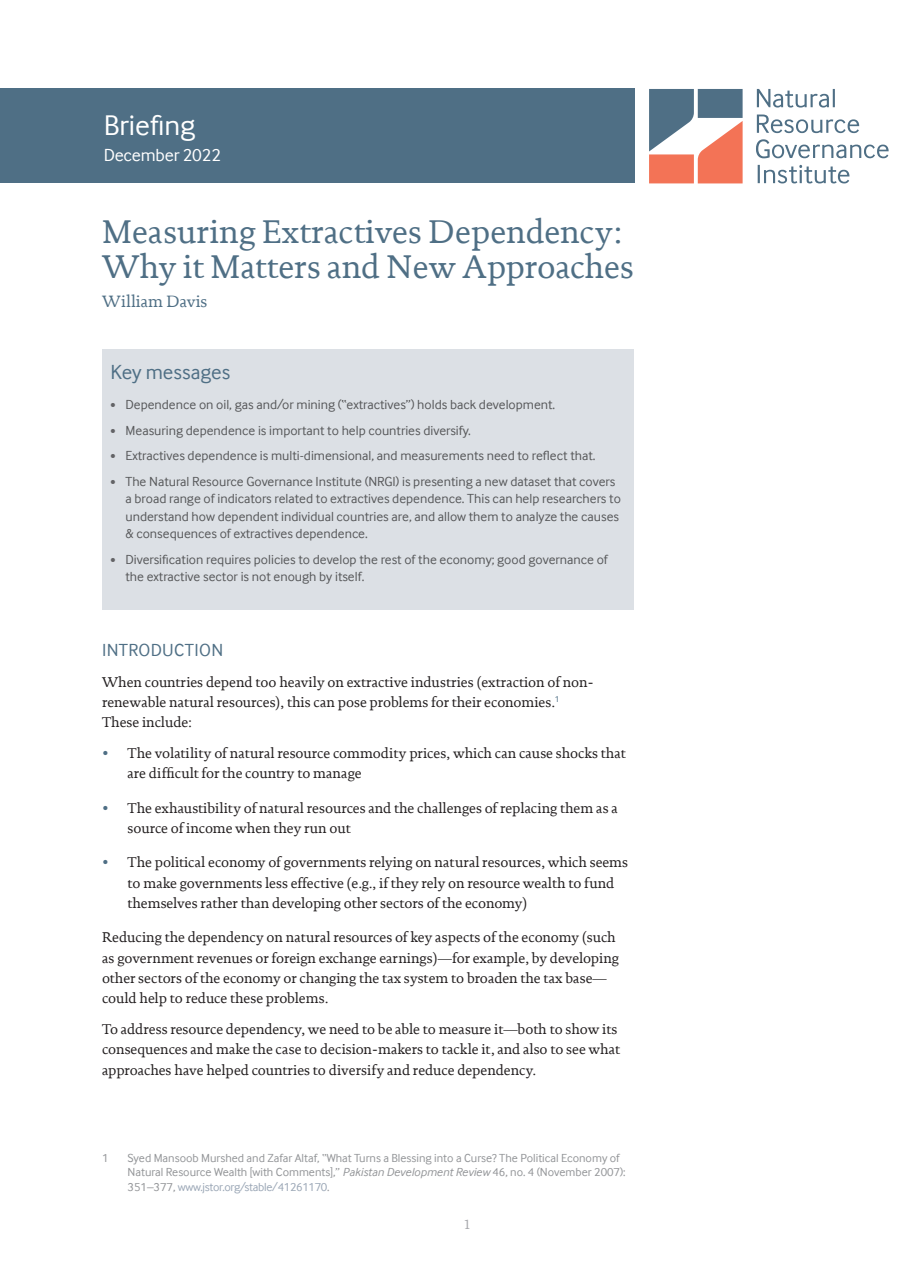
<style>
.page{position:relative;width:910px;height:1280px;background:#fff}
.page>*{position:absolute;margin:0;border:0;box-sizing:border-box;transform-origin:0 0}
.t1{font:33px/34.5px "DTL Documenta T";color:#4f6f85}
.t2{font:29.25px "Inter Face";color:#fff}
.t3{font:21px "Inter Face";color:#4f6f85}
.t4{font:18px "Inter Face";letter-spacing:.02em;color:#4f6f85}
.t5{font:18px "Inter Face";letter-spacing:-.01em;color:#fff}
.t6{font:16.5px "DTL Documenta T";color:#4f6f85}
.t7{font:14.25px/20.2px "DTL Documenta T";color:#231f20}
.t8{font:13.5px/17.2px "Inter Face";color:#57585a}
.t9{font:13.5px "DTL Documenta T";color:#a8a9ad}
.t10{font:12px/14.2px "Inter Face";color:#939598}
.s1{font-size:10.5px;color:#636366}
.s2{color:#4f6f85}
.s3{font-style:italic}
.s4{color:#9ba7b6}
</style>
<div class="page">
<div style="left:102px;top:350px;width:532px;height:260px;background:#dce0e5"></div>
<div style="left:0;top:89px;width:634px;height:94px;background:#4f6f85"></div>
<svg style="left:758px;top:165px;width:91px;height:18px"></svg>
<svg style="left:756px;top:139px;width:133px;height:19px"></svg>
<svg style="left:757px;top:115px;width:102px;height:18px"></svg>
<svg style="left:757px;top:89px;width:78px;height:19px"></svg>
<svg style="left:649px;top:89px;width:94px;height:94px"></svg>
<h2 class="t2" style="left:104px;top:109px;width:93px">Briefing</h2>
<p class="t5" style="left:104px;top:144px;width:119px">December 2022</p>
<h1 class="t1" style="left:102px;top:215px;width:533px">Measuring Extractives Dependency:<br>Why it Matters and New Approaches</h1>
<p class="t6" style="left:102px;top:292px;width:107px">William Davis</p>
<h3 class="t3" style="left:111px;top:360px;width:121px">Key messages</h3>
<p class="t8" style="left:111px;top:397px;width:446px"><span class="s1">•</span> Dependence on oil, gas and/or mining (“extractives”) holds back development.</p>
<p class="t8" style="left:111px;top:423px;width:362px"><span class="s1">•</span> Measuring dependence is important to help countries diversify.</p>
<p class="t8" style="left:111px;top:448px;width:486px"><span class="s1">•</span> Extractives dependence is multi-dimensional, and measurements need to reflect that.</p>
<p class="t8" style="left:125px;top:474px;width:497px;text-indent:-15px"><span class="s1">•</span> The Natural Resource Governance Institute (NRGI) is presenting a new dataset that covers a broad range of indicators related to extractives dependence. This can help researchers to understand how dependent individual countries are, and allow them to analyze the causes &amp; consequences of extractives dependence.</p>
<p class="t8" style="left:125px;top:552px;width:484px;text-indent:-15px"><span class="s1">•</span> Diversification requires policies to develop the rest of the economy; good governance of the extractive sector is not enough by itself.</p>
<p class="t4" style="left:102px;top:639px;width:123px">INTRODUCTION</p>
<p class="t7" style="left:102px;top:671px;width:493px">When countries depend too heavily on extractive industries (extraction of non&shy;renewable natural resources), this can pose problems for their economies.<sup>1<br></sup>These include:</p>
<p class="t7" style="left:128px;top:743px;width:500px;text-indent:-26px"><span class="s2">•</span> The volatility of natural resource commodity prices, which can cause shocks that are difficult for the country to manage</p>
<p class="t7" style="left:128px;top:798px;width:492px;text-indent:-26px"><span class="s2">•</span> The exhaustibility of natural resources and the challenges of replacing them as a source of income when they run out</p>
<p class="t7" style="left:128px;top:852px;width:502px;text-indent:-26px"><span class="s2">•</span> The political economy of governments relying on natural resources, which seems to make governments less effective (e.g., if they rely on resource wealth to fund themselves rather than developing other sectors of the economy)</p>
<p class="t7" style="left:102px;top:927px;width:518px">Reducing the dependency on natural resources of key aspects of the economy (such as government revenues or foreign exchange earnings)—for example, by developing other sectors of the economy or changing the tax system to broaden the tax base— could help to reduce these problems.</p>
<p class="t7" style="left:102px;top:1019px;width:520px">To address resource dependency, we need to be able to measure it—both to show its consequences and make the case to decision-makers to tackle it, and also to see what approaches have helped countries to diversify and reduce dependency.</p>
<p class="t10" style="left:102px;top:1152px;width:8px">1</p>
<p class="t10" style="left:128px;top:1152px;width:500px">Syed Mansoob Murshed and Zafar Altaf, “What Turns a Blessing into a Curse? The Political Economy of<br>Natural Resource Wealth [with Comments],” <span class="s3">Pakistan Development Review</span> 46, no. 4 (November 2007):<br>351–377, <span class="s4">www.jstor.org/stable/41261170</span>.</p>
<p class="t9" style="left:463px;top:1216px;width:10px">1</p>
</div>
